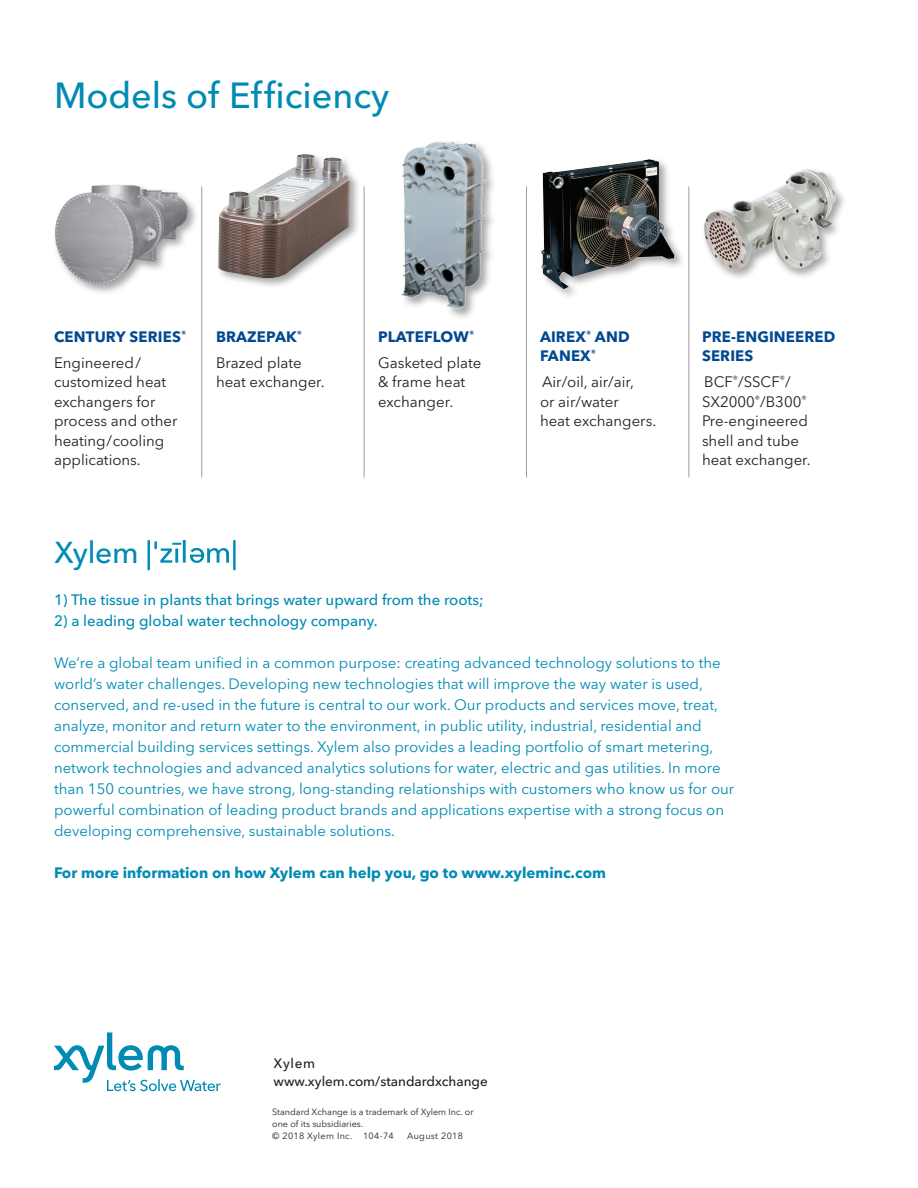
<style>
.page{position:relative;width:918px;height:1188px;background:#fff}
.page>*{position:absolute;margin:0;border:0;box-sizing:border-box;transform-origin:0 0}
.t1{font:500 36px "Avenir Next LT Pro";color:#008bb3}
.t2{font:500 30px "Avenir Next LT Pro";letter-spacing:-.01em;color:#008bb3}
.t3{font:15px/21px "Avenir Next LT Pro";color:#008bb3}
.t4{font:15px/19.5px "Avenir Next LT Pro";color:#231f20}
.t5{font:500 15px "Avenir Next LT Pro";color:#008bb3}
.t6{font:700 15px/19.5px "Avenir Next LT Pro";letter-spacing:.01em;color:#014990}
.t7{font:700 15px "Avenir Next LT Pro";color:#008bb3}
.t8{font:500 13.5px/18px "Avenir Next LT Pro";color:#231f20}
.t9{font:9px/12px "Avenir Next LT Pro";color:#231f20}
.t10{font:9px "Avenir Next LT Pro";letter-spacing:.04em;color:#231f20}
.s1{font-weight:400;color:#231f20}
.s2{font-weight:700;color:#014990}
</style>
<div class="page">
<div style="left:539px;top:157px;width:146px;height:143px;background:#231f20;opacity:.4"></div>
<img style="left:541px;top:159px;width:134px;height:131px">
<div style="left:216px;top:152px;width:145px;height:137px;background:#231f20;opacity:.4"></div>
<img style="left:218px;top:154px;width:132px;height:124px">
<div style="left:399px;top:139px;width:99px;height:181px;background:#231f20;opacity:.4"></div>
<img style="left:401px;top:142px;width:86px;height:167px">
<div style="left:52px;top:183px;width:147px;height:112px;background:#231f20;opacity:.4"></div>
<img style="left:55px;top:185px;width:133px;height:99px">
<div style="left:702px;top:167px;width:145px;height:114px;background:#231f20;opacity:.4"></div>
<img style="left:702px;top:169px;width:137px;height:102px">
<hr style="left:201px;top:186px;width:1px;height:291px;background:#9e9ea2">
<hr style="left:364px;top:186px;width:1px;height:291px;background:#9e9ea2">
<hr style="left:526px;top:186px;width:1px;height:291px;background:#9e9ea2">
<hr style="left:688px;top:186px;width:1px;height:291px;background:#9e9ea2">
<svg style="left:148px;top:540px;width:88px;height:30px"></svg>
<svg style="left:54px;top:1032px;width:167px;height:59px"></svg>
<h1 class="t1" style="left:54px;top:74px;width:337px">Models of Efficiency</h1>
<p class="t6" style="left:54px;top:323px;width:134px;line-height:26.2px">CENTURY SERIES<sup>®<br></sup><span class="s1">Engineered/</span></p>
<p class="t4" style="left:54px;top:372px;width:125px">customized heat exchangers for process and other heating/cooling applications.</p>
<h2 class="t2" style="left:54px;top:534px;width:86px">Xylem</h2>
<p class="t4" style="left:216px;top:323px;width:88px;line-height:26.2px"><span class="s2">BRAZEPAK</span><sup>®<br></sup>Brazed plate</p>
<p class="t4" style="left:216px;top:372px;width:110px">heat exchanger.</p>
<p class="t4" style="left:378px;top:323px;width:105px;line-height:26.2px"><span class="s2">PLATEFLOW</span><sup>®<br></sup>Gasketed plate</p>
<p class="t4" style="left:378px;top:372px;width:89px">&amp; frame heat exchanger.</p>
<p class="t6" style="left:540px;top:327px;width:91px">AIREX<sup>®</sup> AND<br>FANEX<sup>®</sup></p>
<p class="t4" style="left:540px;top:372px;width:118px">Air/oil, air/air,<br>or air/water<br>heat exchangers.</p>
<p class="t6" style="left:702px;top:327px;width:135px">PRE-ENGINEERED<br>SERIES</p>
<p class="t4" style="left:702px;top:372px;width:110px">BCF<sup>®</sup>/SSCF<sup>®</sup>/<br>SX2000<sup>®</sup>/B300<sup>®<br></sup>Pre-engineered shell and tube heat exchanger.</p>
<p class="t5" style="left:54px;top:591px;width:431px">1) The tissue in plants that brings water upward from the roots;</p>
<p class="t5" style="left:54px;top:612px;width:325px">2) a leading global water technology company.</p>
<p class="t3" style="left:54px;top:653px;width:682px">We’re a global team unified in a common purpose: creating advanced technology solutions to the world’s water challenges. Developing new technologies that will improve the way water is used, conserved, and re-used in the future is central to our work. Our products and services move, treat, analyze, monitor and return water to the environment, in public utility, industrial, residential and commercial building services settings. Xylem also provides a leading portfolio of smart metering, network technologies and advanced analytics solutions for water, electric and gas utilities. In more than 150 countries, we have strong, long-standing relationships with customers who know us for our powerful combination of leading product brands and applications expertise with a strong focus on developing comprehensive, sustainable solutions.</p>
<p class="t7" style="left:54px;top:864px;width:554px">For more information on how Xylem can help you, go to www.xyleminc.com</p>
<p class="t8" style="left:274px;top:1054px;width:216px">Xylem www.xylem.com/standardxchange</p>
<p class="t9" style="left:272px;top:1105px;width:203px">Standard Xchange is a trademark of Xylem Inc. or one of its subsidiaries.<br>© 2018 Xylem Inc. 104-74</p>
<p class="t10" style="left:407px;top:1130px;width:58px">August 2018</p>
</div>
